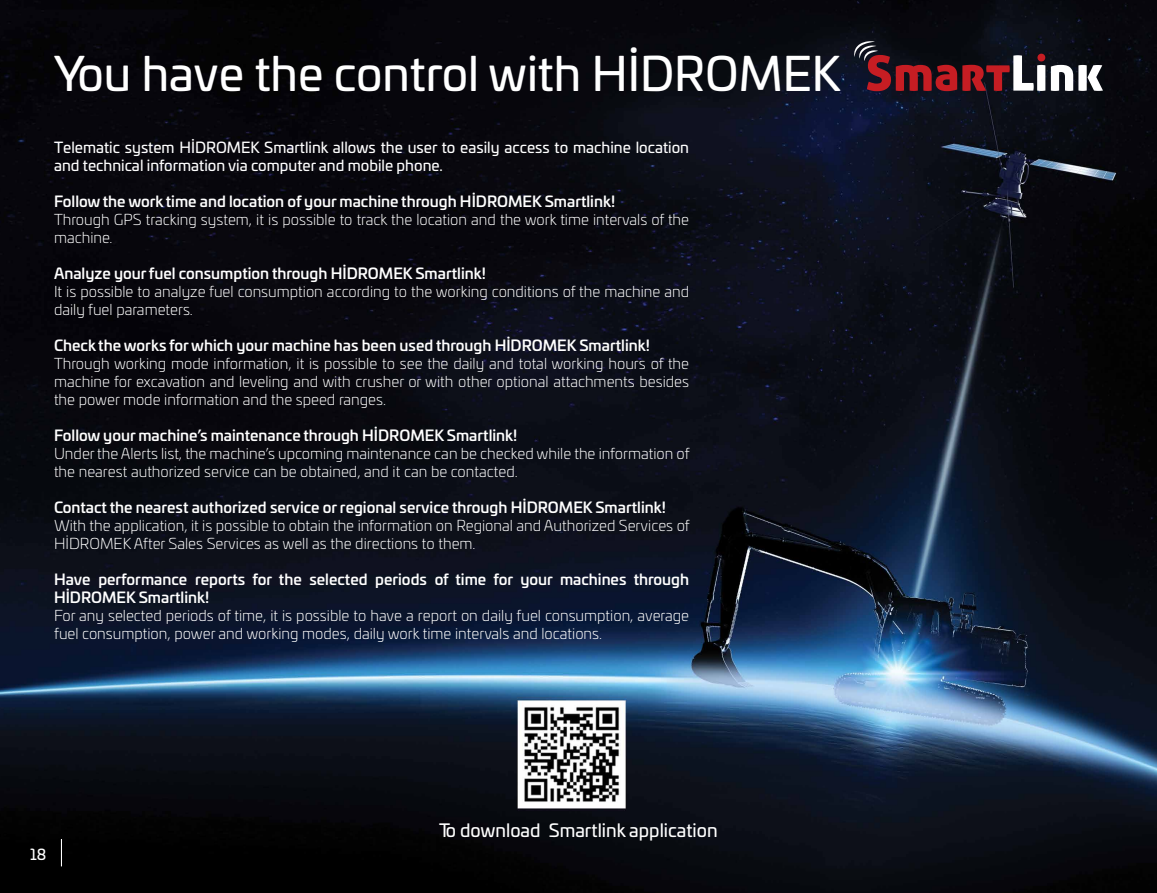
<style>
.page{position:relative;width:1157px;height:893px;background:#fff}
.page>*{position:absolute;margin:0;border:0;box-sizing:border-box;transform-origin:0 0}
.t1{font:46.5px "Univia Pro";color:#fff}
.t2{font:18px "Univia Pro";color:#fff}
.t3{font:300 15px/18px "Univia Pro";color:#fff}
.t4{font:500 15px/18px "Univia Pro";color:#fff}
.t5{font:15px/18px "Univia Pro";color:#fff}
</style>
<div class="page">
<img style="left:0;top:0;width:1157px;height:893px">
<svg style="left:61px;top:839px;width:1px;height:27px"></svg>
<svg style="left:854px;top:41px;width:249px;height:50px;background:#4f2f37"></svg>
<h1 class="t1" style="left:54px;top:39px;width:788px">You have the control with HİDROMEK</h1>
<p class="t5" style="left:54px;top:137px;width:636px">Telematic system HİDROMEK Smartlink allows the user to easily access to machine location and technical information via computer and mobile phone.</p>
<p class="t4" style="left:54px;top:191px;width:562px">Follow the work time and location of your machine through HİDROMEK Smartlink!</p>
<p class="t3" style="left:54px;top:210px;width:636px">Through GPS tracking system, it is possible to track the location and the work time intervals of the machine.</p>
<p class="t4" style="left:54px;top:263px;width:433px">Analyze your fuel consumption through HİDROMEK Smartlink!</p>
<p class="t3" style="left:54px;top:282px;width:636px">It is possible to analyze fuel consumption according to the working conditions of the machine and daily fuel parameters.</p>
<p class="t4" style="left:54px;top:335px;width:597px">Check the works for which your machine has been used through HİDROMEK Smartlink!</p>
<p class="t3" style="left:54px;top:354px;width:636px;text-align:justify">Through working mode information, it is possible to see the daily and total working hours of the machine for excavation and leveling and with crusher or with other optional attachments besides the power mode information and the speed ranges.</p>
<p class="t4" style="left:54px;top:425px;width:465px">Follow your machine’s maintenance through HİDROMEK Smartlink!</p>
<p class="t3" style="left:54px;top:444px;width:637px">Under the Alerts list, the machine’s upcoming maintenance can be checked while the information of the nearest authorized service can be obtained, and it can be contacted.</p>
<p class="t4" style="left:54px;top:497px;width:613px">Contact the nearest authorized service or regional service through HİDROMEK Smartlink!</p>
<p class="t3" style="left:54px;top:516px;width:637px">With the application, it is possible to obtain the information on Regional and Authorized Services of<br>HİDROMEK After Sales Services as well as the directions to them.</p>
<p class="t4" style="left:54px;top:569px;width:636px">Have performance reports for the selected periods of time for your machines through<br>HİDROMEK Smartlink!</p>
<p class="t3" style="left:54px;top:606px;width:636px">For any selected periods of time, it is possible to have a report on daily fuel consumption, average fuel consumption, power and working modes, daily work time intervals and locations.</p>
<p class="t5" style="left:30px;top:844px;width:18px">18</p>
<p class="t2" style="left:439px;top:817px;width:280px">To download Smartlink application</p>
</div>
